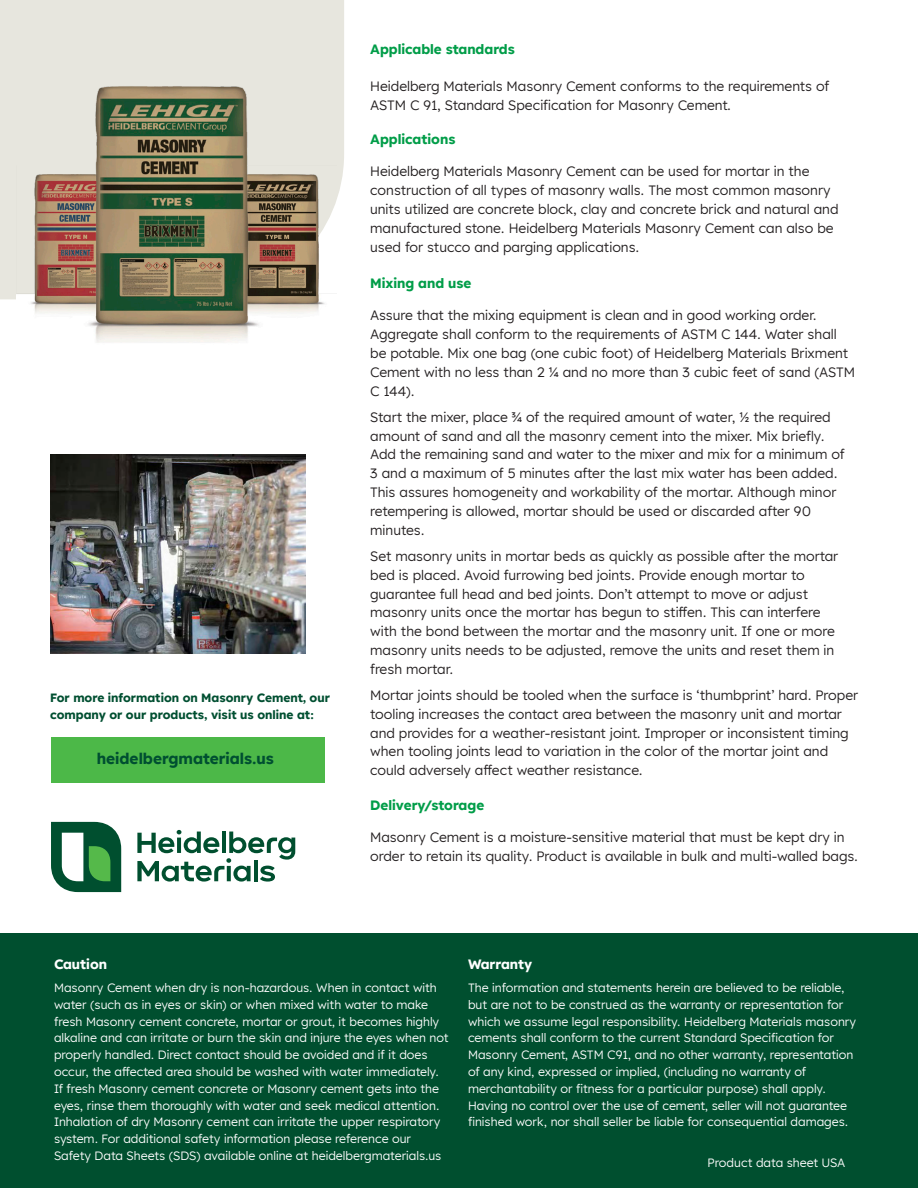
<style>
.page{position:relative;width:918px;height:1188px;background:#fff}
.page>*{position:absolute;margin:0;border:0;box-sizing:border-box;transform-origin:0 0}
.t1{font:700 15.45px "Lexend HM";color:#004f31}
.Body{font:13.5px/18.9px "Lexend HM";color:#231f20}
.L4_Cross_heading_Bla{font:700 13.5px "Lexend HM";color:#009d48}
.Body-2{font:700 13.5px "Lexend HM";color:#fff}
.Body-3{font:12px/16.8px "Lexend HM";color:#fff}
.Heading{font:700 12px/16.8px "Lexend HM";color:#004f31}
</style>
<div class="page">
<div style="left:0;top:0;width:344px;height:299px;background:#e7e6de"></div>
<div style="left:0;top:934px;width:918px;height:254px;background:#004f2f"></div>
<div style="left:51px;top:737px;width:274px;height:46px;background:#4cb848"></div>
<img style="left:16px;top:50px;width:320px;height:293px">
<svg style="left:51px;top:822px;width:70px;height:70px"></svg>
<svg style="left:137px;top:830px;width:158px;height:52px"></svg>
<img style="left:50px;top:454px;width:256px;height:200px">
<p class="Heading" style="left:50px;top:689px;width:281px">For more information on Masonry Cement, our company or our products, visit us online at:</p>
<p class="t1" style="left:97px;top:746px;width:179px">heidelbergmaterials.us</p>
<p class="L4_Cross_heading_Bla" style="left:370px;top:38px;width:146px">Applicable standards</p>
<p class="Body" style="left:370px;top:76px;width:461px">Heidelberg Materials Masonry Cement conforms to the requirements of<br>ASTM C 91, Standard Specification for Masonry Cement.</p>
<p class="L4_Cross_heading_Bla" style="left:370px;top:128px;width:87px">Applications</p>
<p class="Body" style="left:370px;top:161px;width:470px">Heidelberg Materials Masonry Cement can be used for mortar in the construction of all types of masonry walls. The most common masonry units utilized are concrete block, clay and concrete brick and natural and manufactured stone. Heidelberg Materials Masonry Cement can also be used for stucco and parging applications.</p>
<p class="L4_Cross_heading_Bla" style="left:370px;top:272px;width:103px">Mixing and use</p>
<p class="Body" style="left:370px;top:305px;width:487px">Assure that the mixing equipment is clean and in good working order.<br>Aggregate shall conform to the requirements of ASTM C 144. Water shall be potable. Mix one bag (one cubic foot) of Heidelberg Materials Brixment Cement with no less than 2 ¼ and no more than 3 cubic feet of sand (ASTM C 144).</p>
<p class="Body" style="left:370px;top:407px;width:476px">Start the mixer, place ¾ of the required amount of water, ½ the required amount of sand and all the masonry cement into the mixer. Mix briefly.<br>Add the remaining sand and water to the mixer and mix for a minimum of 3 and a maximum of 5 minutes after the last mix water has been added.<br>This assures homogeneity and workability of the mortar. Although minor retempering is allowed, mortar should be used or discarded after 90 minutes.</p>
<p class="Body" style="left:370px;top:546px;width:470px">Set masonry units in mortar beds as quickly as possible after the mortar bed is placed. Avoid furrowing bed joints. Provide enough mortar to guarantee full head and bed joints. Don’t attempt to move or adjust masonry units once the mortar has begun to stiffen. This can interfere with the bond between the mortar and the masonry unit. If one or more masonry units needs to be adjusted, remove the units and reset them in fresh mortar.</p>
<p class="Body" style="left:370px;top:685px;width:490px">Mortar joints should be tooled when the surface is ‘thumbprint’ hard. Proper tooling increases the contact area between the masonry unit and mortar and provides for a weather-resistant joint. Improper or inconsistent timing when tooling joints lead to variation in the color of the mortar joint and could adversely affect weather resistance.</p>
<p class="L4_Cross_heading_Bla" style="left:370px;top:794px;width:116px">Delivery/storage</p>
<p class="Body" style="left:370px;top:827px;width:490px">Masonry Cement is a moisture-sensitive material that must be kept dry in order to retain its quality. Product is available in bulk and multi-walled bags.</p>
<p class="Body-2" style="left:54px;top:953px;width:55px">Caution</p>
<p class="Body-3" style="left:54px;top:979px;width:396px">Masonry Cement when dry is non-hazardous. When in contact with water (such as in eyes or skin) or when mixed with water to make fresh Masonry cement concrete, mortar or grout, it becomes highly alkaline and can irritate or burn the skin and injure the eyes when not properly handled. Direct contact should be avoided and if it does occur, the affected area should be washed with water immediately.<br>If fresh Masonry cement concrete or Masonry cement gets into the eyes, rinse them thoroughly with water and seek medical attention.<br>Inhalation of dry Masonry cement can irritate the upper respiratory system. For additional safety information please reference our Safety Data Sheets (SDS) available online at heidelbergmaterials.us</p>
<p class="Body-2" style="left:468px;top:953px;width:66px">Warranty</p>
<p class="Body-3" style="left:468px;top:979px;width:390px">The information and statements herein are believed to be reliable, but are not to be construed as the warranty or representation for which we assume legal responsibility. Heidelberg Materials masonry cements shall conform to the current Standard Specification for Masonry Cement, ASTM C91, and no other warranty, representation of any kind, expressed or implied, (including no warranty of merchantability or fitness for a particular purpose) shall apply.<br>Having no control over the use of cement, seller will not guarantee finished work, nor shall seller be liable for consequential damages.</p>
<p class="Body-3" style="left:707px;top:1153px;width:139px">Product data sheet USA</p>
</div>
